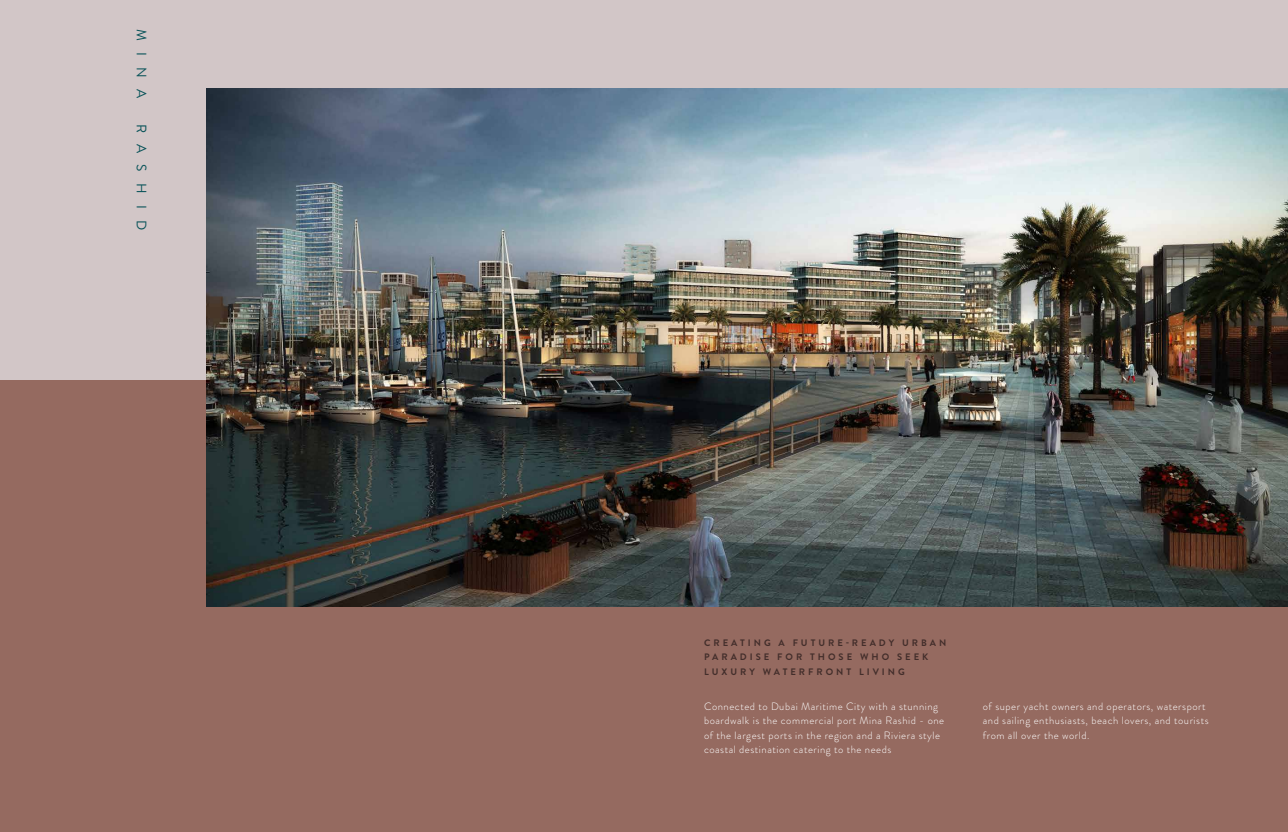
<style>
.page{position:relative;width:1288px;height:832px;background:#fff}
.page>*{position:absolute;margin:0;border:0;box-sizing:border-box;transform-origin:0 0}
.t1{font:13.75px "Brandon Grotesque";letter-spacing:.82em;color:#095359}
.t2{font:300 10.62px/14.4px "Brandon Grotesque";letter-spacing:.05em;color:#fff}
.t3{font:700 9.38px/14.4px "Brandon Grotesque";letter-spacing:.32em;color:#432e2b}
</style>
<div class="page">
<div style="left:0;top:0;width:1288px;height:831px;background:#d2c6c7"></div>
<div style="left:0;top:380px;width:1288px;height:451px;background:#956a60"></div>
<img style="left:207px;top:88px;width:1081px;height:518px">
<p class="t1" style="left:151px;top:29px;width:71px;rotate:90deg">MINA</p>
<p class="t1" style="left:151px;top:123px;width:108px;rotate:90deg">RASHID</p>
<p class="t3" style="left:704px;top:635px;width:244px">CREATING A FUTURE-READY URBAN<br>PARADISE FOR THOSE WHO SEEK<br>LUXURY WATERFRONT LIVING</p>
<p class="t2" style="left:704px;top:699px;width:242px">Connected to Dubai Maritime City with a stunning boardwalk is the commercial port Mina Rashid - one of the largest ports in the region and a Riviera style coastal destination catering to the needs</p>
<p class="t2" style="left:982px;top:699px;width:227px">of super yacht owners and operators, watersport and sailing enthusiasts, beach lovers, and tourists from all over the world.</p>
</div>
